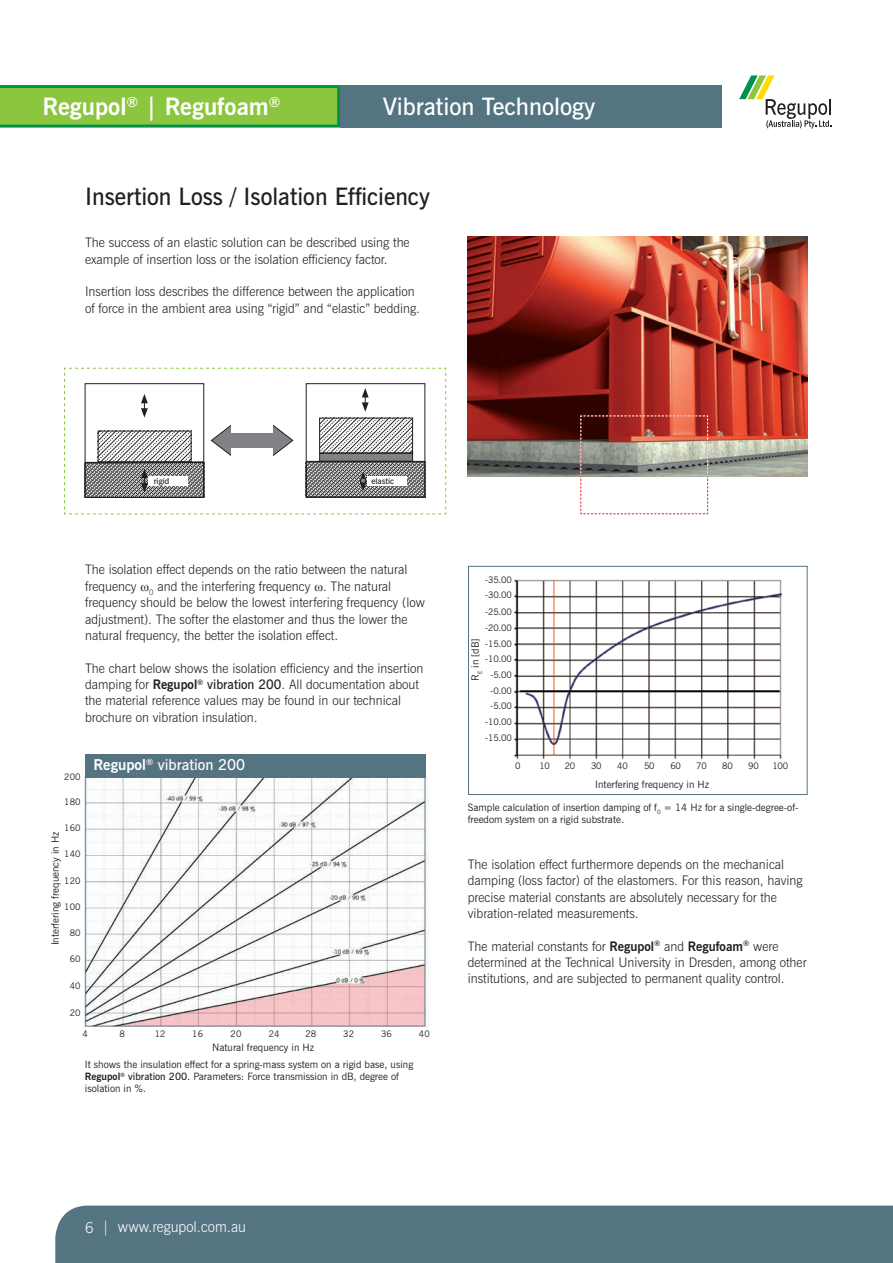
<style>
.page{position:relative;width:893px;height:1263px;background:#fff}
.page>*{position:absolute;margin:0;border:0;box-sizing:border-box;transform-origin:0 0}
.t1{font:600 24px "News Gothic BT";color:#231f20}
.t2{font:600 24px "News Gothic BT";color:#fff}
.t3{font:700 24px "News Gothic BT";color:#fff}
.t4{font:300 15px "News Gothic BT";color:#fff;scale:.96 1}
.t5{font:600 15px "News Gothic BT";color:#fff}
.t6{font:300 13.2px/16.4px "News Gothic BT";color:#231f20}
.t7{font:10.2px/12.1px "News Gothic BT";color:#231f20}
.t8{font:9px/16.2px "News Gothic BT";letter-spacing:-.02em;color:#231f20;text-align:center}
.t9{font:600 8.4px "News Gothic BT";color:#231f20}
.s1{font-family:"Times New Roman";font-weight:400}
.s2{font-weight:700}
.s3{font-weight:600}
</style>
<div class="page">
<svg style="left:0;top:85px;width:340px;height:43px;background:#77be41"></svg>
<div style="left:340px;top:85px;width:382px;height:43px;background:#557482"></div>
<div style="left:55px;top:1205px;width:838px;height:58px;background:#557482"></div>
<svg style="left:739px;top:75px;width:92px;height:53px"></svg>
<img style="left:468px;top:236px;width:340px;height:240px">
<svg style="left:580px;top:415px;width:128px;height:99px"></svg>
<svg style="left:64px;top:368px;width:382px;height:146px"></svg>
<hr style="left:306px;top:461px;width:119px;height:1px;background:#231f20">
<img style="left:85px;top:777px;width:344px;height:249px">
<div style="left:85px;top:754px;width:340px;height:23px;background:#557482"></div>
<img style="left:514px;top:579px;width:268px;height:180px">
<hr style="left:520px;top:690px;width:260px;height:2px;background:#050000">
<div style="left:468px;top:566px;width:339px;height:229px;border:1px solid #557482"></div>
<h1 class="t3" style="left:43px;top:92px;width:239px">Regupol<sup>®</sup> | Regufoam<sup>®</sup></h1>
<h1 class="t2" style="left:383px;top:92px;width:214px">Vibration Technology</h1>
<h1 class="t1" style="left:85px;top:182px;width:346px">Insertion Loss / Isolation Efficiency</h1>
<p class="t6" style="left:85px;top:234px;width:326px">The success of an elastic solution can be described using the example of insertion loss or the isolation efficiency factor.</p>
<p class="t6" style="left:85px;top:283px;width:336px">Insertion loss describes the difference between the application of force in the ambient area using “rigid” and “elastic” bedding.</p>
<p class="t9" style="left:154px;top:476px;width:17px">rigid</p>
<p class="t9" style="left:371px;top:476px;width:24px">elastic</p>
<p class="t6" style="left:85px;top:561px;width:341px">The isolation effect depends on the ratio between the natural frequency <span class="s1">ω</span><sub>0</sub> and the interfering frequency <span class="s1">ω</span>. The natural frequency should be below the lowest interfering frequency (low adjustment). The softer the elastomer and thus the lower the natural frequency, the better the isolation effect.</p>
<p class="t6" style="left:85px;top:660px;width:340px">The chart below shows the isolation efficiency and the insertion damping for <span class="s2">Regupol</span><sup>®</sup> <span class="s3">vibration 200</span>. All documentation about the material reference values may be found in our technical brochure on vibration insulation.</p>
<p class="t8" style="left:64px;top:769px;width:18px">200</p>
<p class="t8" style="left:64px;top:793px;width:18px">180</p>
<p class="t8" style="left:64px;top:819px;width:18px">160</p>
<p class="t8" style="left:64px;top:845px;width:18px">140</p>
<p class="t8" style="left:64px;top:872px;width:18px">120</p>
<p class="t8" style="left:64px;top:898px;width:18px">100</p>
<p class="t8" style="left:70px;top:924px;width:12px">80</p>
<p class="t8" style="left:70px;top:950px;width:12px">60</p>
<p class="t8" style="left:70px;top:977px;width:12px">40</p>
<p class="t8" style="left:70px;top:1004px;width:12px">20</p>
<p class="t7" style="left:49px;top:945px;width:115px;rotate:-90deg">Interfering frequency in Hz</p>
<p class="t5" style="left:94px;top:756px;width:153px"><span class="s2">Regupol</span><sup>®</sup> vibration 200</p>
<p class="t8" style="left:82px;top:1026px;width:7px">4</p>
<p class="t8" style="left:119px;top:1026px;width:7px">8</p>
<p class="t8" style="left:155px;top:1026px;width:12px">12</p>
<p class="t8" style="left:192px;top:1026px;width:12px">16</p>
<p class="t8" style="left:231px;top:1026px;width:12px">20</p>
<p class="t8" style="left:269px;top:1026px;width:12px">24</p>
<p class="t8" style="left:305px;top:1026px;width:12px">28</p>
<p class="t8" style="left:343px;top:1026px;width:12px">32</p>
<p class="t8" style="left:381px;top:1026px;width:12px">36</p>
<p class="t8" style="left:419px;top:1026px;width:12px">40</p>
<p class="t7" style="left:212px;top:1041px;width:104px">Natural frequency in Hz</p>
<p class="t7" style="left:85px;top:1058px;width:330px">It shows the insulation effect for a spring-mass system on a rigid base, using<br><span class="s2">Regupol</span><sup>®</sup> <span class="s3">vibration 200</span>. Parameters: Force transmission in dB, degree of isolation in %.</p>
<p class="t8" style="left:485px;top:571px;width:28px;text-align:justify">-35.00 -30.00 -25.00 -20.00 -15.00</p>
<p class="t8" style="left:485px;top:651px;width:28px;line-height:15.8px">-10.00 -5.00 -0.00</p>
<p class="t8" style="left:485px;top:697px;width:28px">-5.00 -10.00</p>
<p class="t8" style="left:485px;top:729px;width:28px">-15.00</p>
<p class="t7" style="left:469px;top:681px;width:44px;rotate:-90deg">R<sub>E</sub> in [dB]</p>
<p class="t8" style="left:515px;top:758px;width:7px">0</p>
<p class="t8" style="left:539px;top:758px;width:12px">10</p>
<p class="t8" style="left:565px;top:758px;width:12px">20</p>
<p class="t8" style="left:591px;top:758px;width:12px">30</p>
<p class="t8" style="left:617px;top:758px;width:12px">40</p>
<p class="t8" style="left:644px;top:758px;width:12px">50</p>
<p class="t8" style="left:670px;top:758px;width:12px">60</p>
<p class="t8" style="left:696px;top:758px;width:12px">70</p>
<p class="t8" style="left:722px;top:758px;width:12px">80</p>
<p class="t8" style="left:748px;top:758px;width:12px">90</p>
<p class="t8" style="left:772px;top:758px;width:17px">100</p>
<p class="t7" style="left:595px;top:778px;width:115px">Interfering frequency in Hz</p>
<p class="t7" style="left:468px;top:801px;width:332px">Sample calculation of insertion damping of f<sub>0</sub> = 14 Hz for a single-degree-of&shy;freedom system on a rigid substrate.</p>
<p class="t6" style="left:468px;top:856px;width:336px">The isolation effect furthermore depends on the mechanical damping (loss factor) of the elastomers. For this reason, having precise material constants are absolutely necessary for the vibration-related measurements.</p>
<p class="t6" style="left:468px;top:937px;width:340px">The material constants for <span class="s2">Regupol</span><sup>®</sup> and <span class="s2">Regufoam</span><sup>®</sup> were determined at the Technical University in Dresden, among other institutions, and are subjected to permanent quality control.</p>
<p class="t4" style="left:85px;top:1217px;width:169px">6 | www.regupol.com.au</p>
</div>
